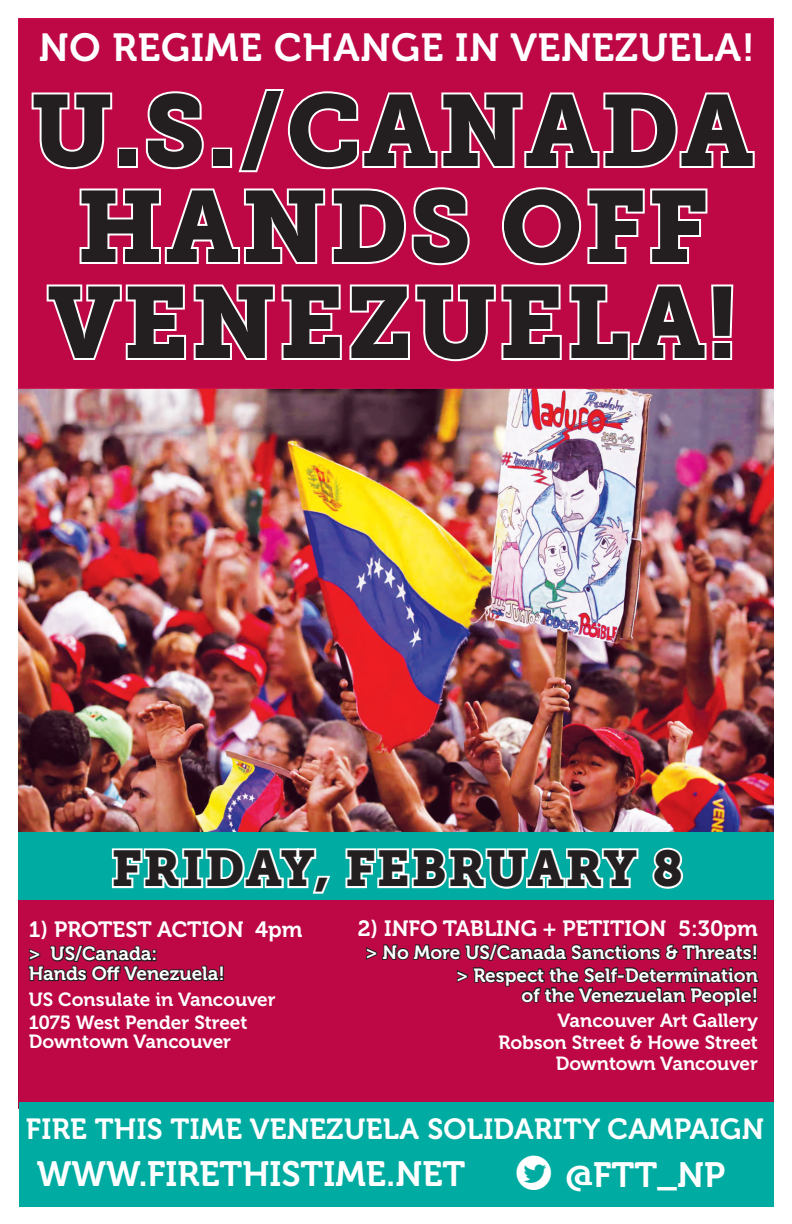
<style>
.page{position:relative;width:792px;height:1224px;background:#fff}
.page>*{position:absolute;margin:0;border:0;box-sizing:border-box;transform-origin:0 0}
.t1{font:100px/96px "Museo Slab 900";letter-spacing:.02em;color:#231f20}
.t2{font:50px "Museo Slab 900";letter-spacing:.03em;color:#231f20}
.t3{font:50px "Social Shapes";color:#fff}
.t4{font:39px "Museo 700";letter-spacing:.02em;color:#fff}
.t5{font:35px "Museo 700";color:#fff}
.t6{font:29px "Museo 700";letter-spacing:.01em;color:#fff}
.t7{font:22px "Museo 700";color:#fff}
.t8{font:19px "Museo 700";color:#fff}
</style>
<div class="page">
<div style="left:18px;top:892px;width:756px;height:217px;background:#bd0845;border:1px solid #ae043e"></div>
<img style="left:18px;top:389px;width:756px;height:444px">
<div style="left:18px;top:18px;width:756px;height:371px;background:#bd0845;border:1px solid #d00e4d"></div>
<svg style="left:31px;top:92px;width:82px;height:78px"></svg>
<div style="left:118px;top:148px;width:20px;height:20px;border:4px solid #fff"></div>
<svg style="left:145px;top:91px;width:59px;height:79px"></svg>
<div style="left:212px;top:148px;width:20px;height:20px;border:4px solid #fff"></div>
<svg style="left:238px;top:89px;width:517px;height:84px"></svg>
<svg style="left:79px;top:187px;width:391px;height:79px"></svg>
<svg style="left:502px;top:187px;width:206px;height:79px"></svg>
<svg style="left:46px;top:284px;width:688px;height:78px"></svg>
<div style="left:18px;top:833px;width:756px;height:67px;background:#00aca1"></div>
<svg style="left:111px;top:848px;width:220px;height:46px"></svg>
<svg style="left:345px;top:848px;width:294px;height:41px"></svg>
<svg style="left:652px;top:847px;width:31px;height:42px"></svg>
<svg style="left:28px;top:945px;width:196px;height:37px"></svg>
<svg style="left:366px;top:943px;width:393px;height:64px"></svg>
<div style="left:19px;top:1102px;width:755px;height:104px;background:#00aca1"></div>
<p class="t4" style="left:39px;top:26px;width:718px">NO REGIME CHANGE IN VENEZUELA!</p>
<p class="t1" style="left:31px;top:84px;width:724px">U.S./CANADA<br>HANDS OFF<br>VENEZUELA!</p>
<p class="t2" style="left:111px;top:840px;width:573px">FRIDAY, FEBRUARY 8</p>
<p class="t7" style="left:29px;top:918px;width:275px">1) PROTEST ACTION 4pm</p>
<p class="t8" style="left:29px;top:943px;width:130px">&gt; US/Canada:</p>
<p class="t8" style="left:29px;top:963px;width:197px">Hands Off Venezuela!</p>
<p class="t8" style="left:29px;top:989px;width:248px">US Consulate in Vancouver</p>
<p class="t8" style="left:29px;top:1012px;width:220px">1075 West Pender Street</p>
<p class="t8" style="left:29px;top:1031px;width:204px">Downtown Vancouver</p>
<p class="t7" style="left:358px;top:916px;width:402px">2) INFO TABLING + PETITION 5:30pm</p>
<p class="t8" style="left:366px;top:942px;width:394px">&gt; No More US/Canada Sanctions &amp; Threats!</p>
<p class="t8" style="left:457px;top:965px;width:303px">&gt; Respect the Self-Determination</p>
<p class="t8" style="left:522px;top:984px;width:238px">of the Venezuelan People!</p>
<p class="t8" style="left:557px;top:1010px;width:202px">Vancouver Art Gallery</p>
<p class="t8" style="left:499px;top:1032px;width:261px">Robson Street &amp; Howe Street</p>
<p class="t8" style="left:556px;top:1053px;width:204px">Downtown Vancouver</p>
<p class="t6" style="left:26px;top:1113px;width:740px">FIRE THIS TIME VENEZUELA SOLIDARITY CAMPAIGN</p>
<p class="t5" style="left:37px;top:1155px;width:430px">WWW.FIRETHISTIME.NET</p>
<p class="t3" style="left:516px;top:1143px;width:38px">"</p>
<p class="t5" style="left:566px;top:1155px;width:161px">@FTT_NP</p>
</div>
